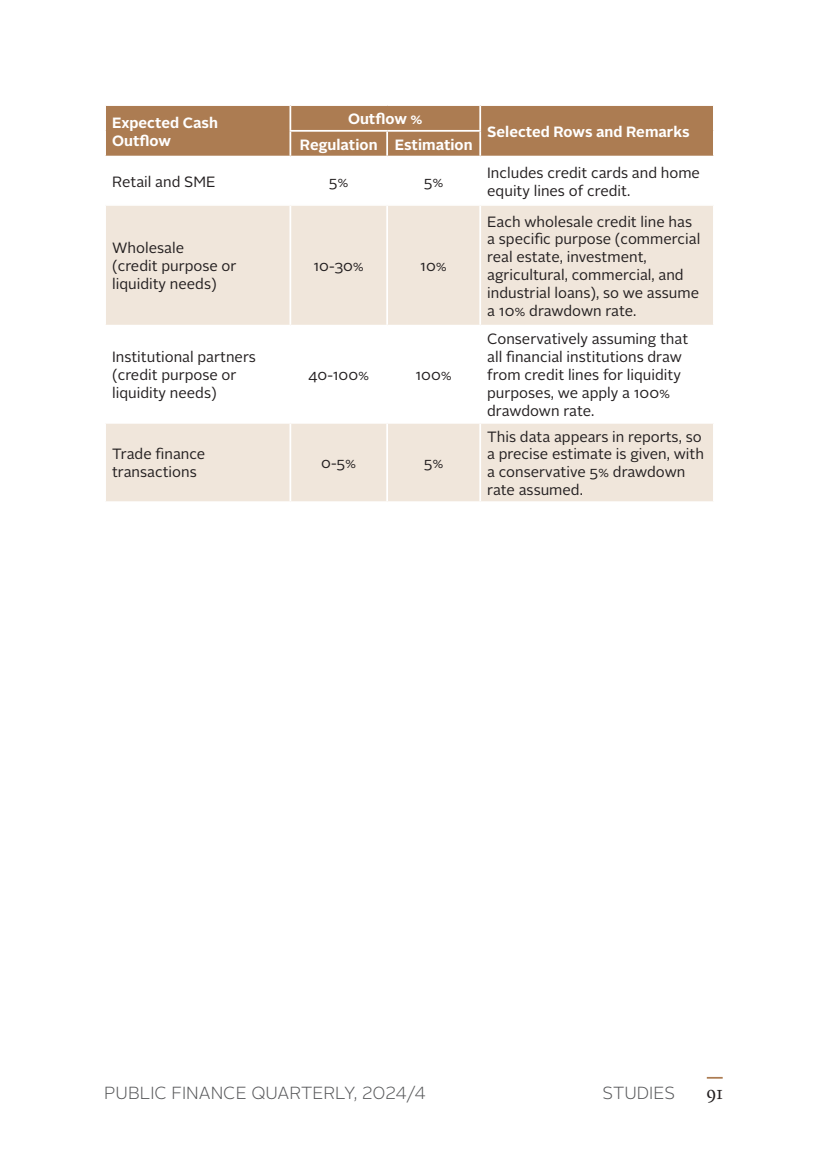
<style>
.page{position:relative;width:819px;height:1166px;background:#fff}
.page>*{position:absolute;margin:0;border:0;box-sizing:border-box;transform-origin:0 0}
.t1{font:19.25px "Calluna";color:#231f20}
.t2{font:300 17.5px "Alright Sans";color:#57585a}
.t3{font:14.88px/17.8px "Alright Sans";color:#231f20}
.t4{font:700 14.88px/17.8px "Alright Sans";color:#fff}
</style>
<div class="page">
<svg style="left:706px;top:1077px;width:16px;height:1px"></svg>
<svg style="left:106px;top:206px;width:607px;height:295px;fill:#f0e6db"></svg>
<hr style="left:289px;top:206px;width:2px;height:119px;background:#fff">
<hr style="left:386px;top:206px;width:2px;height:119px;background:#fff">
<hr style="left:479px;top:206px;width:2px;height:119px;background:#fff">
<hr style="left:104px;top:325px;width:186px;height:1px;background:#fff">
<hr style="left:290px;top:325px;width:97px;height:1px;background:#fff">
<hr style="left:289px;top:326px;width:2px;height:96px;background:#fff">
<hr style="left:387px;top:325px;width:93px;height:1px;background:#fff">
<hr style="left:386px;top:326px;width:2px;height:96px;background:#fff">
<hr style="left:480px;top:325px;width:234px;height:1px;background:#fff">
<hr style="left:479px;top:326px;width:2px;height:96px;background:#fff">
<hr style="left:104px;top:422px;width:186px;height:2px;background:#fff">
<hr style="left:290px;top:422px;width:97px;height:2px;background:#fff">
<hr style="left:289px;top:424px;width:2px;height:77px;background:#fff">
<hr style="left:387px;top:422px;width:93px;height:2px;background:#fff">
<hr style="left:386px;top:424px;width:2px;height:77px;background:#fff">
<hr style="left:480px;top:422px;width:234px;height:2px;background:#fff">
<hr style="left:479px;top:424px;width:2px;height:77px;background:#fff">
<div style="left:105px;top:105px;width:609px;height:51px;background:#ac7c52"></div>
<p class="t4" style="left:112px;top:114px;width:107px">Expected Cash<br>Outflow</p>
<p class="t4" style="left:348px;top:110px;width:76px">Outflow %</p>
<p class="t4" style="left:300px;top:136px;width:174px">Regulation Estimation</p>
<p class="t4" style="left:487px;top:123px;width:204px">Selected Rows and Remarks</p>
<p class="t3" style="left:112px;top:173px;width:105px">Retail and SME</p>
<p class="t3" style="left:329px;top:173px;width:21px">5%</p>
<p class="t3" style="left:424px;top:173px;width:21px">5%</p>
<p class="t3" style="left:487px;top:164px;width:214px">Includes credit cards and home equity lines of credit.</p>
<p class="t3" style="left:112px;top:239px;width:126px">Wholesale<br>(credit purpose or liquidity needs)</p>
<p class="t3" style="left:112px;top:348px;width:145px">Institutional partners (credit purpose or liquidity needs)</p>
<p class="t3" style="left:313px;top:257px;width:52px">10-30%</p>
<p class="t3" style="left:420px;top:257px;width:28px">10%</p>
<p class="t3" style="left:308px;top:366px;width:63px">40-100%</p>
<p class="t3" style="left:415px;top:366px;width:38px">100%</p>
<p class="t3" style="left:112px;top:445px;width:95px">Trade finance transactions</p>
<p class="t3" style="left:321px;top:454px;width:37px">0-5%</p>
<p class="t3" style="left:424px;top:454px;width:21px">5%</p>
<p class="t3" style="left:487px;top:213px;width:214px">Each wholesale credit line has a specific purpose (commercial real estate, investment, agricultural, commercial, and industrial loans), so we assume a 10% drawdown rate.</p>
<p class="t3" style="left:487px;top:330px;width:202px">Conservatively assuming that all financial institutions draw from credit lines for liquidity purposes, we apply a 100% drawdown rate.</p>
<p class="t3" style="left:487px;top:428px;width:218px">This data appears in reports, so a precise estimate is given, with a conservative 5% drawdown rate assumed.</p>
<p class="t2" style="left:104px;top:1081px;width:323px">PUBLIC FINANCE QUARTERLY, 2024/4</p>
<p class="t2" style="left:602px;top:1081px;width:74px">STUDIES</p>
<p class="t1" style="left:706px;top:1081px;width:19px">91</p>
</div>
